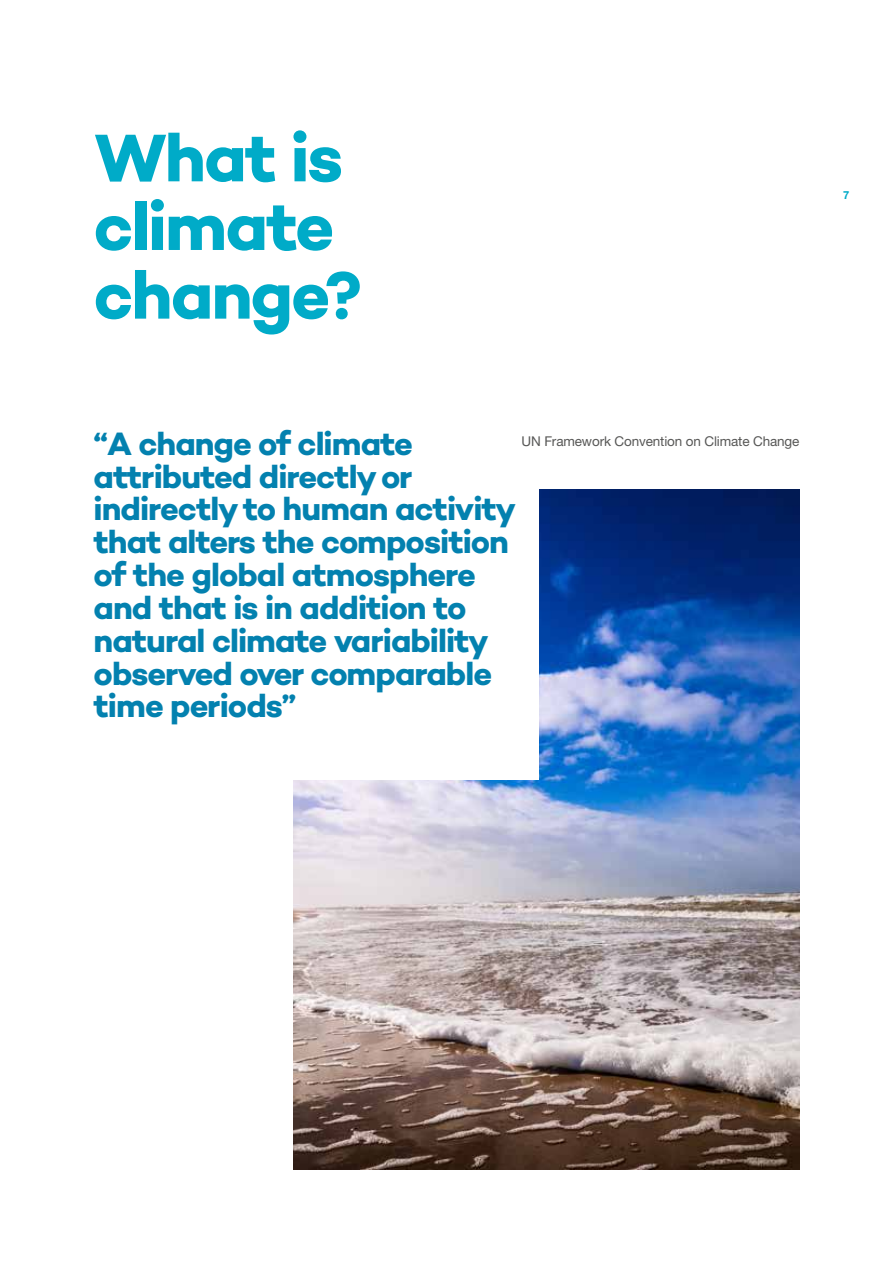
<style>
.page{position:relative;width:893px;height:1263px;background:#fff}
.page>*{position:absolute;margin:0;border:0;box-sizing:border-box;transform-origin:0 0}
.t1{font:700 68.55px/68.7px "Campton";letter-spacing:-.03em;color:#00abc8}
.t2{font:700 32.85px/32.8px "Campton";letter-spacing:-.03em;color:#0381af}
.t3{font:13.5px "Helvetica Neue LT Std";letter-spacing:-.01em;color:#575756}
.t4{font:700 11.1px "Helvetica Neue LT Std";color:#00abc8}
</style>
<div class="page">
<img style="left:293px;top:489px;width:506px;height:680px">
<div style="left:163px;top:463px;width:376px;height:317px;background:#fff"></div>
<h1 class="t1" style="left:94px;top:123px;width:251px">What is</h1>
<h1 class="t1" style="left:94px;top:191px;width:270px">climate change?</h1>
<p class="t2" style="left:94px;top:427px;width:424px">“A change of climate attributed directly or indirectly to human activity that alters the composition of the global atmosphere and that is in addition to natural climate variability observed over comparable time periods”</p>
<p class="t3" style="left:521px;top:433px;width:279px">UN Framework Convention on Climate Change</p>
<p class="t4" style="left:843px;top:188px;width:8px">7</p>
</div>
